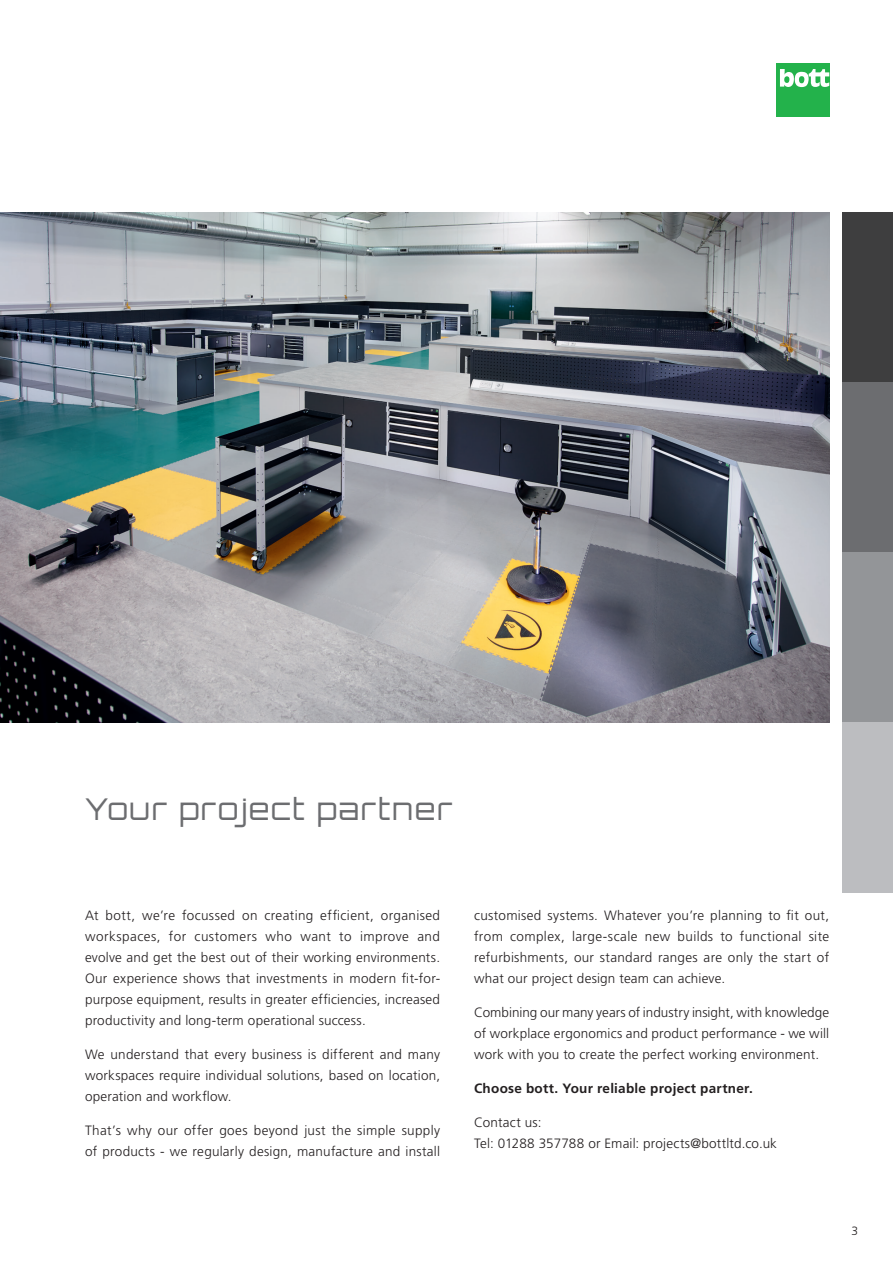
<style>
.page{position:relative;width:893px;height:1263px;background:#fff}
.page>*{position:absolute;margin:0;border:0;box-sizing:border-box;transform-origin:0 0}
.t1{font:300 30px "Orbitron CE";letter-spacing:.055em;color:#6c6d70}
.t2{font:300 13.5px/21px "Frutiger LT Pro";letter-spacing:.015em;color:#231f20;text-align:justify}
.t3{font:700 13.5px "Frutiger LT Pro";letter-spacing:.02em;color:#231f20}
.t4{font:300 12px "Frutiger LT Pro";color:#231f20}
</style>
<div class="page">
<div style="left:842px;top:213px;width:51px;height:170px;background:#3e3e3f"></div>
<div style="left:842px;top:383px;width:51px;height:170px;background:#6c6d70"></div>
<div style="left:842px;top:553px;width:51px;height:170px;background:#939598"></div>
<div style="left:842px;top:723px;width:51px;height:170px;background:#bcbdc0"></div>
<div style="left:776px;top:64px;width:53px;height:53px;background:#23b24b"></div>
<svg style="left:780px;top:69px;width:49px;height:18px"></svg>
<img style="left:0;top:213px;width:829px;height:510px">
<h1 class="t1" style="left:85px;top:791px;width:369px">Your project partner</h1>
<p class="t2" style="left:85px;top:905px;width:357px">At bott, we’re focussed on creating efficient, organised workspaces, for customers who want to improve and evolve and get the best out of their working environments.<br>Our experience shows that investments in modern fit-for&shy;purpose equipment, results in greater efficiencies, increased productivity and long-term operational success.</p>
<p class="t2" style="left:85px;top:1044px;width:357px">We understand that every business is different and many workspaces require individual solutions, based on location, operation and workflow.</p>
<p class="t2" style="left:85px;top:1120px;width:357px">That’s why our offer goes beyond just the simple supply of products - we regularly design, manufacture and install</p>
<p class="t2" style="left:474px;top:905px;width:357px">customised systems. Whatever you’re planning to fit out, from complex, large-scale new builds to functional site refurbishments, our standard ranges are only the start of what our project design team can achieve.</p>
<p class="t2" style="left:474px;top:1002px;width:357px">Combining our many years of industry insight, with knowledge of workplace ergonomics and product performance - we will work with you to create the perfect working environment.</p>
<p class="t3" style="left:474px;top:1080px;width:280px">Choose bott. Your reliable project partner.</p>
<p class="t2" style="left:474px;top:1111px;width:304px">Contact us:<br>Tel: 01288 357788 or Email: projects@bottltd.co.uk</p>
<p class="t4" style="left:851px;top:1224px;width:8px">3</p>
</div>
